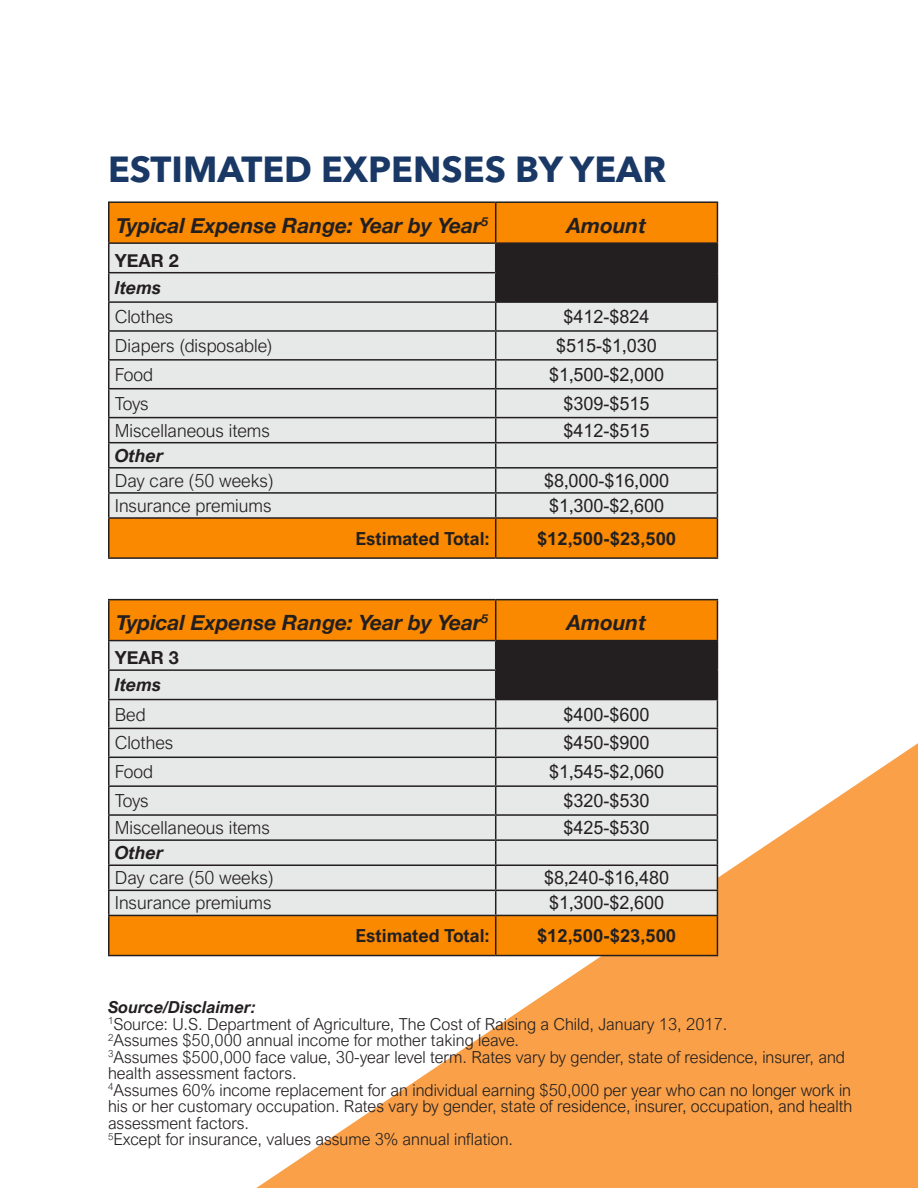
<style>
.page{position:relative;width:918px;height:1188px;background:#fff}
.page>*{position:absolute;margin:0;border:0;box-sizing:border-box;transform-origin:0 0}
.t1{font:700 36px "Avenir Next LT Pro";color:#193865}
.t2{font:italic 700 21px "Helvetica Neue";color:#231f20}
.t3{font:300 18px "Arial Nova";color:#231f20}
.t4{font:18px "Arial Nova";color:#231f20}
.t5{font:700 18px "Arial Nova";color:#231f20}
.t6{font:italic 700 18px "Arial Nova";color:#231f20}
.t7{font:700 18px "Helvetica Neue";color:#231f20}
.t8{font:300 16.5px/16.5px "Arial Nova";color:#231f20}
.s1{font-weight:700;font-style:italic}
</style>
<div class="page">
<svg style="left:256px;top:743px;width:662px;height:445px;fill:#f9a048"></svg>
<div style="left:110px;top:203px;width:607px;height:354px;background:#fa8900"></div>
<div style="left:110px;top:244px;width:385px;height:273px;background:#e7e8e8"></div>
<hr style="left:108px;top:201px;width:388px;height:2px;background:#231f20">
<hr style="left:108px;top:203px;width:2px;height:39px;background:#231f20">
<hr style="left:496px;top:201px;width:222px;height:2px;background:#231f20">
<hr style="left:495px;top:203px;width:1px;height:39px;background:#231f20">
<hr style="left:717px;top:203px;width:1px;height:39px;background:#231f20">
<hr style="left:108px;top:242px;width:388px;height:2px;background:#231f20">
<hr style="left:108px;top:244px;width:2px;height:28px;background:#231f20">
<hr style="left:496px;top:242px;width:222px;height:2px;background:#231f20">
<hr style="left:108px;top:272px;width:388px;height:1px;background:#231f20">
<hr style="left:108px;top:273px;width:2px;height:28px;background:#231f20">
<hr style="left:108px;top:301px;width:388px;height:2px;background:#231f20">
<hr style="left:108px;top:303px;width:2px;height:27px;background:#231f20">
<hr style="left:108px;top:330px;width:388px;height:2px;background:#231f20">
<hr style="left:108px;top:332px;width:2px;height:27px;background:#231f20">
<hr style="left:108px;top:359px;width:388px;height:2px;background:#231f20">
<hr style="left:108px;top:361px;width:2px;height:27px;background:#231f20">
<hr style="left:108px;top:388px;width:388px;height:1px;background:#231f20">
<hr style="left:108px;top:389px;width:2px;height:28px;background:#231f20">
<hr style="left:108px;top:417px;width:388px;height:1px;background:#231f20">
<hr style="left:108px;top:418px;width:2px;height:24px;background:#231f20">
<hr style="left:108px;top:442px;width:388px;height:1px;background:#231f20">
<hr style="left:108px;top:443px;width:2px;height:24px;background:#231f20">
<hr style="left:108px;top:467px;width:388px;height:2px;background:#231f20">
<hr style="left:108px;top:469px;width:2px;height:23px;background:#231f20">
<hr style="left:108px;top:492px;width:388px;height:2px;background:#231f20">
<hr style="left:108px;top:494px;width:2px;height:23px;background:#231f20">
<svg style="left:495px;top:243px;width:223px;height:274px"></svg>
<hr style="left:108px;top:517px;width:388px;height:2px;background:#231f20">
<hr style="left:108px;top:519px;width:2px;height:38px;background:#231f20">
<hr style="left:496px;top:517px;width:222px;height:2px;background:#231f20">
<hr style="left:495px;top:519px;width:1px;height:38px;background:#231f20">
<hr style="left:717px;top:519px;width:1px;height:38px;background:#231f20">
<hr style="left:108px;top:557px;width:388px;height:2px;background:#231f20">
<hr style="left:496px;top:557px;width:222px;height:2px;background:#231f20">
<div style="left:110px;top:600px;width:607px;height:355px;background:#fa8900"></div>
<div style="left:110px;top:641px;width:385px;height:274px;background:#e7e8e8"></div>
<hr style="left:108px;top:599px;width:388px;height:1px;background:#231f20">
<hr style="left:108px;top:600px;width:2px;height:40px;background:#231f20">
<hr style="left:496px;top:599px;width:222px;height:1px;background:#231f20">
<hr style="left:495px;top:600px;width:1px;height:40px;background:#231f20">
<hr style="left:717px;top:600px;width:1px;height:40px;background:#231f20">
<hr style="left:108px;top:640px;width:388px;height:1px;background:#231f20">
<hr style="left:108px;top:641px;width:2px;height:28px;background:#231f20">
<hr style="left:496px;top:640px;width:222px;height:1px;background:#231f20">
<hr style="left:108px;top:669px;width:388px;height:2px;background:#231f20">
<hr style="left:108px;top:671px;width:2px;height:28px;background:#231f20">
<hr style="left:108px;top:699px;width:388px;height:1px;background:#231f20">
<hr style="left:108px;top:700px;width:2px;height:28px;background:#231f20">
<hr style="left:108px;top:728px;width:388px;height:1px;background:#231f20">
<hr style="left:108px;top:729px;width:2px;height:28px;background:#231f20">
<hr style="left:108px;top:757px;width:388px;height:1px;background:#231f20">
<hr style="left:108px;top:758px;width:2px;height:27px;background:#231f20">
<hr style="left:108px;top:785px;width:388px;height:2px;background:#231f20">
<hr style="left:108px;top:787px;width:2px;height:27px;background:#231f20">
<hr style="left:108px;top:814px;width:388px;height:2px;background:#231f20">
<hr style="left:108px;top:816px;width:2px;height:23px;background:#231f20">
<hr style="left:108px;top:839px;width:388px;height:2px;background:#231f20">
<hr style="left:108px;top:841px;width:2px;height:23px;background:#231f20">
<hr style="left:108px;top:864px;width:388px;height:2px;background:#231f20">
<hr style="left:108px;top:866px;width:2px;height:24px;background:#231f20">
<hr style="left:108px;top:890px;width:388px;height:1px;background:#231f20">
<hr style="left:108px;top:891px;width:2px;height:24px;background:#231f20">
<svg style="left:495px;top:641px;width:223px;height:274px"></svg>
<hr style="left:108px;top:915px;width:388px;height:1px;background:#231f20">
<hr style="left:108px;top:916px;width:2px;height:39px;background:#231f20">
<hr style="left:496px;top:915px;width:222px;height:1px;background:#231f20">
<hr style="left:495px;top:916px;width:1px;height:39px;background:#231f20">
<hr style="left:717px;top:916px;width:1px;height:39px;background:#231f20">
<hr style="left:108px;top:955px;width:388px;height:1px;background:#231f20">
<hr style="left:496px;top:955px;width:222px;height:1px;background:#231f20">
<p class="t1" style="left:108px;top:147px;width:560px">ESTIMATED EXPENSES BY YEAR</p>
<p class="t2" style="left:116px;top:209px;width:374px">Typical Expense Range: Year by Year<sup>5</sup></p>
<p class="t2" style="left:567px;top:209px;width:81px">Amount</p>
<p class="t7" style="left:115px;top:246px;width:66px">YEAR 2</p>
<p class="t6" style="left:115px;top:277px;width:48px">Items</p>
<p class="t3" style="left:115px;top:307px;width:60px">Clothes</p>
<p class="t4" style="left:564px;top:306px;width:88px">$412-$824</p>
<p class="t3" style="left:115px;top:335px;width:159px">Diapers (disposable)</p>
<p class="t4" style="left:556px;top:335px;width:102px">$515-$1,030</p>
<p class="t3" style="left:115px;top:364px;width:40px">Food</p>
<p class="t4" style="left:549px;top:364px;width:117px">$1,500-$2,000</p>
<p class="t3" style="left:115px;top:393px;width:36px">Toys</p>
<p class="t4" style="left:564px;top:393px;width:88px">$309-$515</p>
<p class="t3" style="left:115px;top:420px;width:157px">Miscellaneous items</p>
<p class="t4" style="left:564px;top:420px;width:88px">$412-$515</p>
<p class="t6" style="left:115px;top:445px;width:50px">Other</p>
<p class="t3" style="left:115px;top:470px;width:161px">Day care (50 weeks)</p>
<p class="t4" style="left:544px;top:470px;width:127px">$8,000-$16,000</p>
<p class="t3" style="left:115px;top:495px;width:158px">Insurance premiums</p>
<p class="t4" style="left:549px;top:495px;width:117px">$1,300-$2,600</p>
<p class="t5" style="left:355px;top:528px;width:136px">Estimated Total:</p>
<p class="t5" style="left:537px;top:528px;width:141px">$12,500-$23,500</p>
<p class="t2" style="left:116px;top:606px;width:374px">Typical Expense Range: Year by Year<sup>5</sup></p>
<p class="t2" style="left:567px;top:606px;width:81px">Amount</p>
<p class="t7" style="left:115px;top:644px;width:66px">YEAR 3</p>
<p class="t6" style="left:115px;top:674px;width:48px">Items</p>
<p class="t3" style="left:115px;top:704px;width:32px">Bed</p>
<p class="t4" style="left:564px;top:704px;width:88px">$400-$600</p>
<p class="t3" style="left:115px;top:733px;width:60px">Clothes</p>
<p class="t4" style="left:564px;top:733px;width:88px">$450-$900</p>
<p class="t3" style="left:115px;top:762px;width:40px">Food</p>
<p class="t4" style="left:549px;top:762px;width:117px">$1,545-$2,060</p>
<p class="t3" style="left:115px;top:791px;width:36px">Toys</p>
<p class="t4" style="left:564px;top:791px;width:88px">$320-$530</p>
<p class="t3" style="left:115px;top:818px;width:157px">Miscellaneous items</p>
<p class="t4" style="left:564px;top:817px;width:88px">$425-$530</p>
<p class="t6" style="left:115px;top:842px;width:50px">Other</p>
<p class="t3" style="left:115px;top:868px;width:161px">Day care (50 weeks)</p>
<p class="t4" style="left:544px;top:868px;width:127px">$8,240-$16,480</p>
<p class="t3" style="left:115px;top:893px;width:158px">Insurance premiums</p>
<p class="t4" style="left:549px;top:893px;width:117px">$1,300-$2,600</p>
<p class="t5" style="left:355px;top:925px;width:136px">Estimated Total:</p>
<p class="t5" style="left:537px;top:925px;width:141px">$12,500-$23,500</p>
<p class="t8" style="left:108px;top:999px;width:739px"><span class="s1">Source/Disclaimer:<br></span><sup>1</sup>Source: U.S. Department of Agriculture, The Cost of Raising a Child, January 13, 2017.<br><sup>2</sup>Assumes $50,000 annual income for mother taking leave.<br><sup>3</sup>Assumes $500,000 face value, 30-year level term. Rates vary by gender, state of residence, insurer, and health assessment factors.</p>
<p class="t8" style="left:108px;top:1082px;width:746px;text-align:justify"><sup>4</sup>Assumes 60% income replacement for an individual earning $50,000 per year who can no longer work in his or her customary occupation. Rates vary by gender, state of residence, insurer, occupation, and health assessment factors.</p>
<p class="t8" style="left:108px;top:1131px;width:407px"><sup>5</sup>Except for insurance, values assume 3% annual inflation.</p>
</div>
